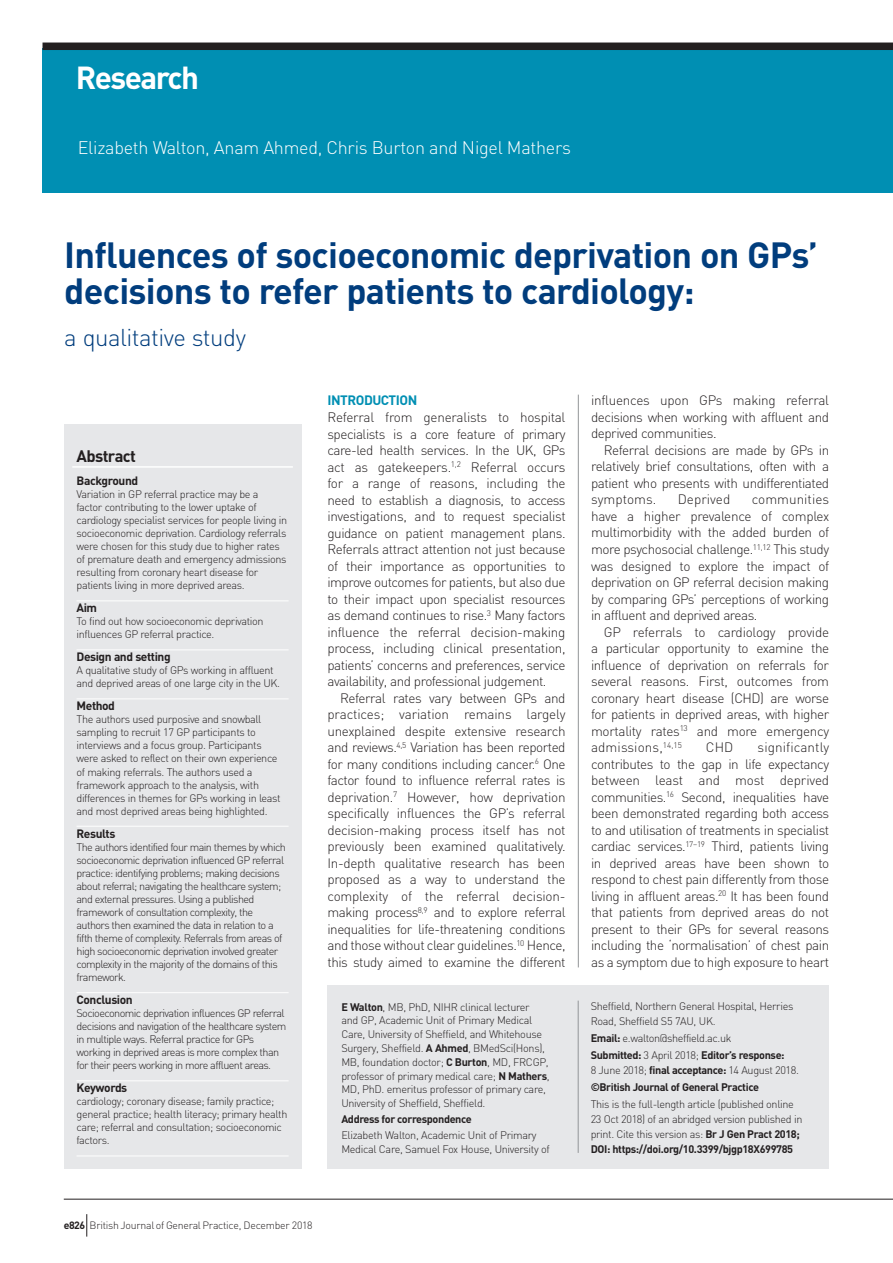
<style>
.page{position:relative;width:893px;height:1263px;background:#fff}
.page>*{position:absolute;margin:0;border:0;box-sizing:border-box;transform-origin:0 0}
.t1{font:700 36px/36px "DIN";letter-spacing:-.02em;color:#013d7d}
.t2{font:700 31.5px "DIN";letter-spacing:-.05em;color:#fff}
.t3{font:300 24px "DIN";letter-spacing:-.02em;color:#013d7d}
.t4{font:300 18px "DIN";letter-spacing:-.015em;color:#fff}
.t5{font:700 16.5px "DIN";letter-spacing:-.035em;color:#231f20}
.t6{font:300 13.5px/16.5px "DIN";letter-spacing:-.035em;color:#231f20;text-align:justify}
.t7{font:700 13.5px "DIN";letter-spacing:-.035em;color:#008fb3}
.t8{font:300 13.5px "DIN";color:#231f20}
.t9{font:700 12px "DIN";letter-spacing:-.035em;color:#231f20}
.t10{font:300 10.8px/13px "DIN";letter-spacing:-.035em;color:#231f20}
.t11{font:300 10.8px/13px "DIN";letter-spacing:-.055em;color:#231f20}
.t12{font:700 10.8px/17.1px "DIN";letter-spacing:-.035em;color:#231f20}
.t13{font:300 10.5px "DIN";letter-spacing:-.025em;color:#231f20}
.s1{font-weight:700}
.s2{font-weight:300}
</style>
<div class="page">
<div style="left:43px;top:48px;width:850px;height:144px;background:#008fb3"></div>
<div style="left:43px;top:43px;width:850px;height:7px;background:#231f20"></div>
<div style="left:64px;top:424px;width:237px;height:744px;background:#e6e7e9"></div>
<hr style="left:72px;top:466px;width:221px;height:2px;background:#fff">
<hr style="left:77px;top:600px;width:212px;height:1px;background:#fff">
<hr style="left:77px;top:649px;width:212px;height:1px;background:#fff">
<hr style="left:77px;top:698px;width:212px;height:1px;background:#fff">
<hr style="left:77px;top:826px;width:212px;height:1px;background:#fff">
<hr style="left:77px;top:992px;width:212px;height:1px;background:#fff">
<hr style="left:77px;top:1080px;width:212px;height:1px;background:#fff">
<hr style="left:77px;top:1155px;width:212px;height:1px;background:#fff">
<hr style="left:578px;top:395px;width:1px;height:572px;background:#939598">
<div style="left:327px;top:985px;width:502px;height:183px;background:#e6e7e9"></div>
<hr style="left:578px;top:1000px;width:1px;height:153px;background:#939598">
<hr style="left:64px;top:1199px;width:829px;height:1px;background:#231f20">
<svg style="left:86px;top:1214px;width:1px;height:22px"></svg>
<h2 class="t2" style="left:76px;top:57px;width:125px">Research</h2>
<h3 class="t4" style="left:78px;top:137px;width:495px">Elizabeth Walton, Anam Ahmed, Chris Burton and Nigel Mathers</h3>
<h1 class="t1" style="left:64px;top:235px;width:755px">Influences of socioeconomic deprivation on GPs’ decisions to refer patients to cardiology:</h1>
<h3 class="t3" style="left:64px;top:323px;width:183px">a qualitative study</h3>
<p class="t5" style="left:77px;top:445px;width:61px">Abstract</p>
<p class="t9" style="left:77px;top:473px;width:63px">Background</p>
<p class="t10" style="left:77px;top:487px;width:212px">Variation in GP referral practice may be a<br>factor contributing to the lower uptake of cardiology specialist services for people living in socioeconomic deprivation. Cardiology referrals were chosen for this study due to higher rates of premature death and emergency admissions resulting from coronary heart disease for patients living in more deprived areas.</p>
<p class="t9" style="left:77px;top:600px;width:22px">Aim</p>
<p class="t10" style="left:77px;top:615px;width:189px">To find out how socioeconomic deprivation influences GP referral practice.</p>
<p class="t9" style="left:77px;top:649px;width:96px">Design and setting</p>
<p class="t10" style="left:77px;top:664px;width:205px">A qualitative study of GPs working in affluent and deprived areas of one large city in the UK.</p>
<p class="t9" style="left:77px;top:698px;width:40px">Method</p>
<p class="t10" style="left:77px;top:713px;width:206px">The authors used purposive and snowball sampling to recruit 17 GP participants to interviews and a focus group. Participants were asked to reflect on their own experience of making referrals. The authors used a framework approach to the analysis, with differences in themes for GPs working in least and most deprived areas being highlighted.</p>
<p class="t9" style="left:77px;top:825px;width:40px">Results</p>
<p class="t11" style="left:77px;top:840px;width:211px">The authors identified four main themes by which socioeconomic deprivation influenced GP referral practice: identifying problems; making decisions about referral; navigating the healthcare system; and external pressures. Using a published framework of consultation complexity, the authors then examined the data in relation to a fifth theme of complexity. Referrals from areas of high socioeconomic deprivation involved greater complexity in the majority of the domains of this framework.</p>
<p class="t9" style="left:77px;top:992px;width:58px">Conclusion</p>
<p class="t11" style="left:77px;top:1006px;width:211px">Socioeconomic deprivation influences GP referral decisions and navigation of the healthcare system in multiple ways. Referral practice for GPs working in deprived areas is more complex than for their peers working in more affluent areas.</p>
<p class="t9" style="left:77px;top:1080px;width:52px">Keywords</p>
<p class="t10" style="left:77px;top:1095px;width:212px">cardiology; coronary disease; family practice; general practice; health literacy; primary health care; referral and consultation; socioeconomic factors.</p>
<p class="t7" style="left:327px;top:391px;width:91px">INTRODUCTION</p>
<p class="t6" style="left:327px;top:409px;width:240px">Referral from generalists to hospital specialists is a core feature of primary care-led health services. In the UK, GPs act as gatekeepers.<sup>1,2</sup> Referral occurs for a range of reasons, including the need to establish a diagnosis, to access investigations, and to request specialist guidance on patient management plans.<br>Referrals attract attention not just because of their importance as opportunities to improve outcomes for patients, but also due to their impact upon specialist resources as demand continues to rise.<sup>3</sup> Many factors influence the referral decision-making process, including clinical presentation, patients’ concerns and preferences, service availability, and professional judgement.</p>
<p class="t6" style="left:327px;top:689px;width:240px;text-indent:13px">Referral rates vary between GPs and practices; variation remains largely unexplained despite extensive research and reviews.<sup>4,5</sup> Variation has been reported for many conditions including cancer.<sup>6</sup> One factor found to influence referral rates is deprivation.<sup>7</sup> However, how deprivation specifically influences the GP’s referral decision-making process itself has not previously been examined qualitatively.<br>In-depth qualitative research has been proposed as a way to understand the complexity of the referral decision&shy;making process<sup>8,9</sup> and to explore referral inequalities for life-threatening conditions and those without clear guidelines.<sup>10</sup> Hence, this study aimed to examine the different</p>
<p class="t10" style="left:341px;top:999px;width:210px;line-height:13.8px"><span class="s1">E Walton</span>, MB, PhD, NIHR clinical lecturer<br>and GP, Academic Unit of Primary Medical Care, University of Sheffield, and Whitehouse Surgery, Sheffield. <span class="s1">A Ahmed</span>, BMedSci(Hons), MB, foundation doctor; <span class="s1">C Burton</span>, MD, FRCGP, professor of primary medical care; <span class="s1">N Mathers</span>, MD, PhD. emeritus professor of primary care, University of Sheffield, Sheffield.</p>
<p class="t12" style="left:341px;top:1110px;width:132px">Address for correspondence</p>
<p class="t10" style="left:341px;top:1128px;width:210px;line-height:13.8px">Elizabeth Walton, Academic Unit of Primary<br>Medical Care, Samuel Fox House, University of</p>
<p class="t6" style="left:591px;top:392px;width:240px">influences upon GPs making referral decisions when working with affluent and deprived communities.</p>
<p class="t6" style="left:591px;top:442px;width:240px;text-indent:13px">Referral decisions are made by GPs in relatively brief consultations, often with a patient who presents with undifferentiated symptoms.</p>
<p class="t6" style="left:591px;top:491px;width:240px;text-indent:161px">communities have a higher prevalence of complex multimorbidity with the added burden of more psychosocial challenge.<sup>11,12</sup> This study was designed to explore the impact of deprivation on GP referral decision making by comparing GPs’ perceptions of working in affluent and deprived areas.</p>
<p class="t6" style="left:591px;top:623px;width:240px;text-indent:13px">GP referrals to cardiology provide a particular opportunity to examine the influence of deprivation on referrals for several reasons. First, outcomes from coronary heart disease (CHD) are worse for patients in deprived areas, with higher mortality rates<sup>13</sup> and more emergency admissions,<sup>14,15</sup></p>
<p class="t8" style="left:678px;top:491px;width:54px">Deprived</p>
<p class="t6" style="left:706px;top:739px;width:29px">CHD</p>
<p class="t6" style="left:591px;top:739px;width:240px;text-indent:167px">significantly contributes to the gap in life expectancy between least and most deprived communities.<sup>16</sup> Second, inequalities have been demonstrated regarding both access to and utilisation of treatments in specialist cardiac services.<sup>17–19</sup> Third, patients living in deprived areas have been shown to respond to chest pain differently from those living in affluent areas.<sup>20</sup> It has been found that patients from deprived areas do not present to their GPs for several reasons including the ‘normalisation’ of chest pain as a symptom due to high exposure to heart</p>
<p class="t10" style="left:591px;top:999px;width:204px;line-height:14.9px">Sheffield, Northern General Hospital, Herries<br>Road, Sheffield S5 7AU, UK.</p>
<p class="t10" style="left:591px;top:1029px;width:195px;line-height:17.1px"><span class="s1">Email:</span> e.walton@sheffield.ac.uk<br><span class="s1">Submitted:</span> 3 April 2018; <span class="s1">Editor’s response:</span></p>
<p class="t12" style="left:591px;top:1061px;width:210px"><span class="s2">8 June 2018;</span> final acceptance: <span class="s2">14 August 2018. </span>©British Journal of General Practice</p>
<p class="t10" style="left:591px;top:1097px;width:213px;line-height:14.9px">This is the full-length article (published online 23 Oct 2018) of an abridged version published in print. Cite this version as: <span class="s1">Br J Gen Pract 2018; DOI: https://doi.org/10.3399/bjgp18X699785</span></p>
<p class="t13" style="left:64px;top:1218px;width:250px"><span class="s1">e826</span> British Journal of General Practice, December 2018</p>
</div>
